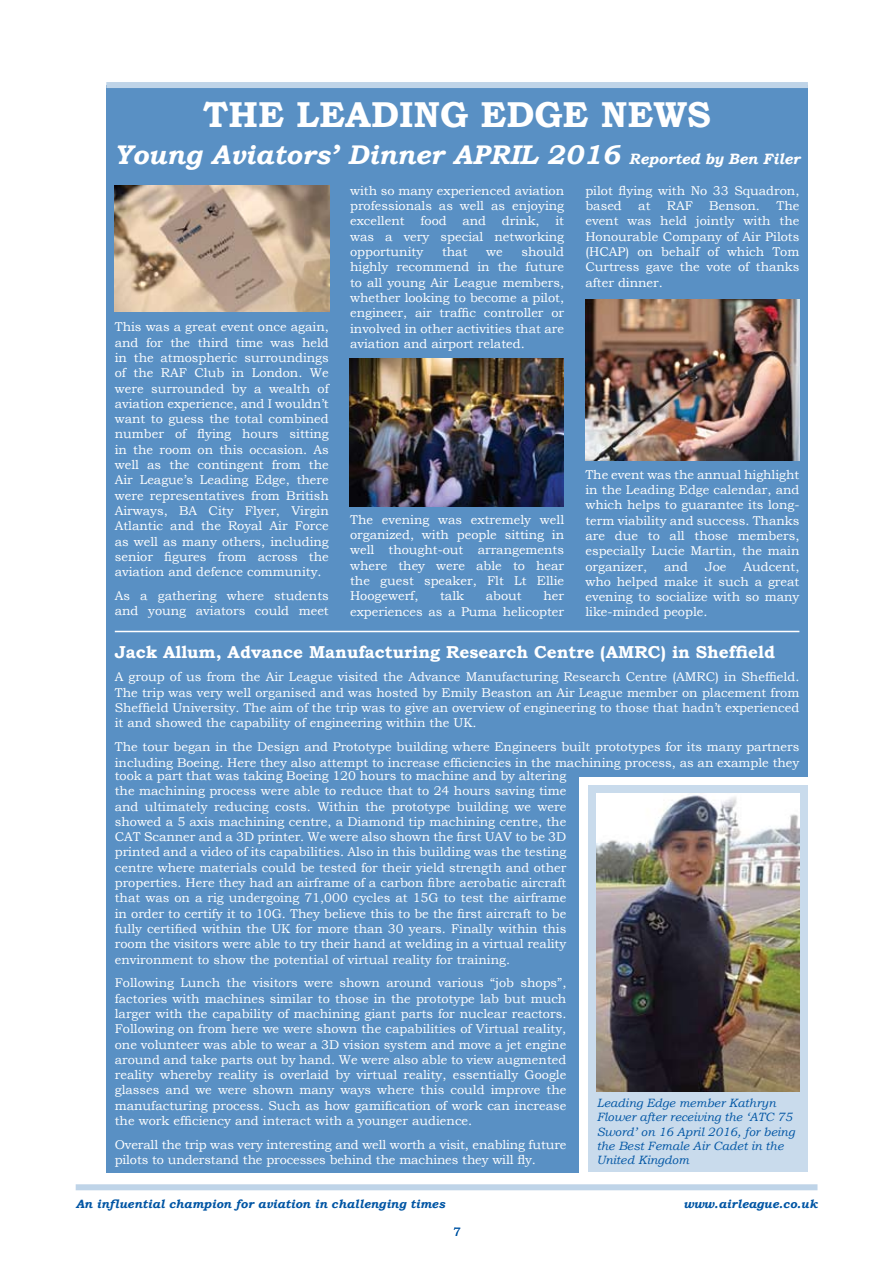
<style>
.page{position:relative;width:893px;height:1263px;background:#fff}
.page>*{position:absolute;margin:0;border:0;box-sizing:border-box;transform-origin:0 0}
.t1{font:700 36px "Bookman Old Style";color:#fff}
.t2{font:italic 700 27px "Bookman Old Style";color:#fff}
.t3{font:700 17.25px "Bookman Old Style";color:#fff}
.t4{font:12.75px/15.3px "Bookman Old Style";color:#fff;text-align:justify}
.t5{font:italic 12px/14.4px "Bookman Old Style";color:#0055a4}
.t6{font:italic 700 12px "Bookman Old Style";color:#0055a4}
.t7{font:12px "Bookman Old Style";color:#0055a4}
.s1{font-size:15px}
</style>
<div class="page">
<div style="left:76px;top:1184px;width:741px;height:6px;background:#bfd4e8"></div>
<div style="left:106px;top:85px;width:702px;height:1087px;background:#5990c4"></div>
<div style="left:579px;top:777px;width:229px;height:395px;background:#fff"></div>
<div style="left:588px;top:785px;width:220px;height:387px;background:#c9dbec"></div>
<div style="left:106px;top:82px;width:702px;height:6px;background:#bfd4e8"></div>
<img style="left:597px;top:793px;width:202px;height:298px">
<img style="left:350px;top:359px;width:213px;height:147px">
<img style="left:585px;top:299px;width:214px;height:162px">
<img style="left:115px;top:186px;width:214px;height:126px">
<hr style="left:115px;top:631px;width:684px;height:1px;background:#fff">
<h1 class="t1" style="left:203px;top:89px;width:509px">THE LEADING EDGE NEWS</h1>
<h2 class="t2" style="left:114px;top:135px;width:687px">Young Aviators’ Dinner APRIL 2016 <span class="s1">Reported by Ben Filer</span></h2>
<p class="t4" style="left:115px;top:319px;width:216px">This was a great event once again, and for the third time was held in the atmospheric surroundings of the RAF Club in London. We were surrounded by a wealth of aviation experience, and I wouldn’t want to guess the total combined number of flying hours sitting in the room on this occasion. As well as the contingent from the Air League’s Leading Edge, there were representatives from British Airways, BA City Flyer, Virgin Atlantic and the Royal Air Force as well as many others, including senior figures from across the aviation and defence community.</p>
<p class="t4" style="left:115px;top:588px;width:216px">As a gathering where students and young aviators could meet</p>
<p class="t4" style="left:350px;top:183px;width:216px">with so many experienced aviation professionals as well as enjoying excellent food and drink, it was a very special networking opportunity</p>
<p class="t4" style="left:350px;top:244px;width:216px;text-indent:171px">should highly recommend in the future to all young Air League members, whether looking to become a pilot, engineer, air traffic controller or involved in other activities that are aviation and airport related.</p>
<p class="t4" style="left:442px;top:244px;width:27px">that</p>
<p class="t4" style="left:486px;top:244px;width:18px">we</p>
<p class="t4" style="left:350px;top:512px;width:216px">The evening was extremely well organized, with people sitting in well thought-out arrangements where they were able to hear the guest speaker, Flt Lt Ellie Hoogewerf,</p>
<p class="t4" style="left:350px;top:588px;width:216px;text-align:right">her<br>experiences as a Puma helicopter</p>
<p class="t4" style="left:440px;top:588px;width:25px">talk</p>
<p class="t4" style="left:486px;top:588px;width:37px">about</p>
<p class="t4" style="left:585px;top:183px;width:216px">pilot flying with No 33 Squadron, based</p>
<p class="t4" style="left:585px;top:198px;width:216px;text-indent:191px">The event was held jointly with the Honourable Company of Air Pilots (HCAP) on behalf of which Tom Curtress gave the vote of thanks after dinner.</p>
<p class="t4" style="left:638px;top:198px;width:14px">at</p>
<p class="t4" style="left:667px;top:198px;width:28px">RAF</p>
<p class="t4" style="left:709px;top:198px;width:52px">Benson.</p>
<p class="t4" style="left:585px;top:467px;width:216px">The event was the annual highlight in the Leading Edge calendar, and which helps to guarantee its long&shy;term viability and success. Thanks are due to all those members, especially Lucie Martin, the main organizer,</p>
<p class="t4" style="left:585px;top:559px;width:216px;text-indent:158px">Audcent, who helped make it such a great evening to socialize with so many like-minded people.</p>
<p class="t4" style="left:664px;top:559px;width:25px">and</p>
<p class="t4" style="left:705px;top:559px;width:23px">Joe</p>
<h3 class="t3" style="left:115px;top:639px;width:662px">Jack Allum, Advance Manufacturing Research Centre (AMRC) in Sheffield</h3>
<p class="t4" style="left:115px;top:669px;width:686px">A group of us from the Air League visited the Advance Manufacturing Research Centre (AMRC) in Sheffield.<br>The trip was very well organised and was hosted by Emily Beaston an Air League member on placement from Sheffield University. The aim of the trip was to give an overview of engineering to those that hadn’t experienced it and showed the capability of engineering within the UK.</p>
<p class="t4" style="left:115px;top:739px;width:686px">The tour began in the Design and Prototype building where Engineers built prototypes for its many partners including Boeing. Here they also attempt to increase efficiencies in the machining process, as an example they</p>
<p class="t4" style="left:115px;top:768px;width:453px">took a part that was taking Boeing 120 hours to machine and by altering the machining process were able to reduce that to 24 hours saving time and ultimately reducing costs. Within the prototype building we were showed a 5 axis machining centre, a Diamond tip machining centre, the CAT Scanner and a 3D printer. We were also shown the first UAV to be 3D printed and a video of its capabilities. Also in this building was the testing centre where materials could be tested for their yield strength and other properties. Here they had an airframe of a carbon fibre aerobatic aircraft that was on a rig undergoing 71,000 cycles at 15G to test the airframe in order to certify it to 10G. They believe this to be the first aircraft to be fully certified within the UK for more than 30 years. Finally within this room the visitors were able to try their hand at welding in a virtual reality environment to show the potential of virtual reality for training.</p>
<p class="t4" style="left:115px;top:975px;width:453px">Following Lunch the visitors were shown around various “job shops”, factories with machines similar to those in the prototype lab but much larger with the capability of machining giant parts for nuclear reactors.<br>Following on from here we were shown the capabilities of Virtual reality, one volunteer was able to wear a 3D vision system and move a jet engine around and take parts out by hand. We were also able to view augmented reality whereby reality is overlaid by virtual reality, essentially Google glasses and we were shown many ways where this could improve the manufacturing process. Such as how gamification of work can increase the work efficiency and interact with a younger audience.</p>
<p class="t4" style="left:115px;top:1137px;width:453px">Overall the trip was very interesting and well worth a visit, enabling future pilots to understand the processes behind the machines they will fly.</p>
<p class="t5" style="left:597px;top:1095px;width:200px">Leading Edge member Kathryn<br>Flower after receiving the ‘ATC 75<br>Sword’ on 16 April 2016, for being the Best Female Air Cadet in the<br>United Kingdom</p>
<p class="t6" style="left:76px;top:1195px;width:371px">An influential champion for aviation in challenging times</p>
<p class="t6" style="left:683px;top:1195px;width:136px">www.airleague.co.uk</p>
<p class="t7" style="left:453px;top:1224px;width:9px">7</p>
</div>
